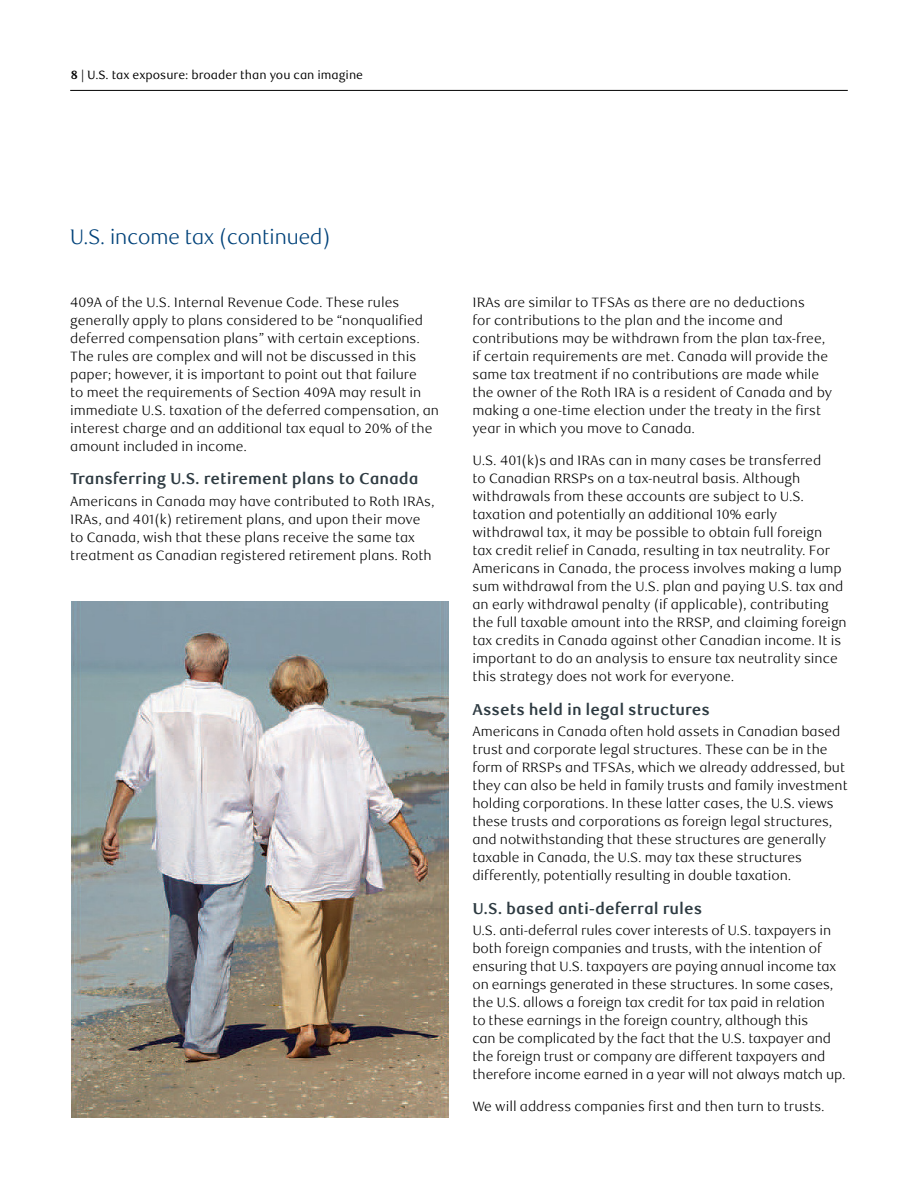
<style>
.page{position:relative;width:918px;height:1188px;background:#fff}
.page>*{position:absolute;margin:0;border:0;box-sizing:border-box;transform-origin:0 0}
.t1{font:300 21px "RBC Display";color:#00427a}
.t2{font:700 15.75px "RBC Text";color:#2e3b42}
.t3{font:300 13.5px/18px "RBC Text";color:#000}
.t4{font:12px "RBC Text";color:#000}
.s1{font-weight:700}
</style>
<div class="page">
<hr style="left:70px;top:90px;width:778px;height:1px;background:#000">
<img style="left:72px;top:602px;width:376px;height:516px">
<p class="t4" style="left:71px;top:68px;width:294px"><span class="s1">8</span> | U.S. tax exposure: broader than you can imagine</p>
<h1 class="t1" style="left:70px;top:225px;width:262px">U.S. income tax (continued)</h1>
<p class="t3" style="left:70px;top:293px;width:370px">409A of the U.S. Internal Revenue Code. These rules generally apply to plans considered to be “nonqualified deferred compensation plans” with certain exceptions.<br>The rules are complex and will not be discussed in this paper; however, it is important to point out that failure<br>to meet the requirements of Section 409A may result in immediate U.S. taxation of the deferred compensation, an interest charge and an additional tax equal to 20% of the amount included in income.</p>
<p class="t2" style="left:70px;top:470px;width:350px">Transferring U.S. retirement plans to Canada</p>
<p class="t3" style="left:70px;top:492px;width:366px">Americans in Canada may have contributed to Roth IRAs, IRAs, and 401(k) retirement plans, and upon their move to Canada, wish that these plans receive the same tax treatment as Canadian registered retirement plans. Roth</p>
<p class="t3" style="left:472px;top:293px;width:361px">IRAs are similar to TFSAs as there are no deductions<br>for contributions to the plan and the income and contributions may be withdrawn from the plan tax-free, if certain requirements are met. Canada will provide the same tax treatment if no contributions are made while the owner of the Roth IRA is a resident of Canada and by making a one-time election under the treaty in the first year in which you move to Canada.</p>
<p class="t3" style="left:472px;top:452px;width:376px">U.S. 401(k)s and IRAs can in many cases be transferred<br>to Canadian RRSPs on a tax-neutral basis. Although withdrawals from these accounts are subject to U.S. taxation and potentially an additional 10% early withdrawal tax, it may be possible to obtain full foreign<br>tax credit relief in Canada, resulting in tax neutrality. For Americans in Canada, the process involves making a lump sum withdrawal from the U.S. plan and paying U.S. tax and an early withdrawal penalty (if applicable), contributing the full taxable amount into the RRSP, and claiming foreign tax credits in Canada against other Canadian income. It is important to do an analysis to ensure tax neutrality since this strategy does not work for everyone.</p>
<p class="t2" style="left:472px;top:700px;width:239px">Assets held in legal structures</p>
<p class="t3" style="left:472px;top:723px;width:377px">Americans in Canada often hold assets in Canadian based trust and corporate legal structures. These can be in the form of RRSPs and TFSAs, which we already addressed, but they can also be held in family trusts and family investment holding corporations. In these latter cases, the U.S. views these trusts and corporations as foreign legal structures, and notwithstanding that these structures are generally taxable in Canada, the U.S. may tax these structures differently, potentially resulting in double taxation.</p>
<p class="t2" style="left:472px;top:899px;width:231px">U.S. based anti-deferral rules</p>
<p class="t3" style="left:472px;top:922px;width:375px">U.S. anti-deferral rules cover interests of U.S. taxpayers in both foreign companies and trusts, with the intention of ensuring that U.S. taxpayers are paying annual income tax on earnings generated in these structures. In some cases, the U.S. allows a foreign tax credit for tax paid in relation<br>to these earnings in the foreign country, although this<br>can be complicated by the fact that the U.S. taxpayer and the foreign trust or company are different taxpayers and therefore income earned in a year will not always match up.</p>
<p class="t3" style="left:472px;top:1098px;width:354px">We will address companies first and then turn to trusts.</p>
</div>
